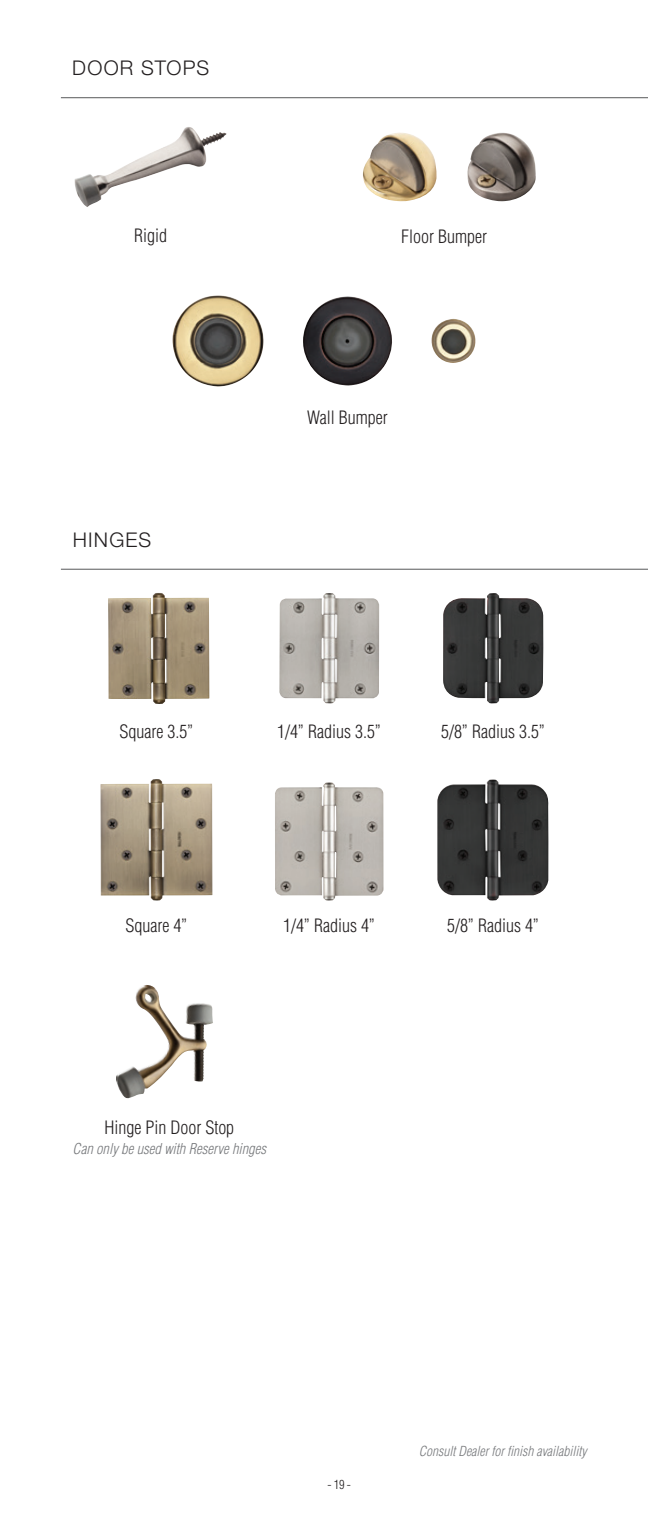
<style>
.page{position:relative;width:648px;height:1519px;background:#fff}
.page>*{position:absolute;margin:0;border:0;box-sizing:border-box;transform-origin:0 0}
.t1{font:300 20.25px "Helvetica Neue LT Std";letter-spacing:.06em;color:#231f20}
.t2{font:300 condensed 18px "Helvetica";color:#231f20}
.t3{font:italic 300 condensed 14.62px "Helvetica";color:#76787b}
.t4{font:italic 300 condensed 13.5px "Helvetica";color:#76787b}
.t5{font:300 condensed 12.38px "Helvetica";color:#231f20}
</style>
<div class="page">
<hr style="left:61px;top:569px;width:587px;height:1px;background:#57585a">
<hr style="left:61px;top:97px;width:587px;height:1px;background:#57585a">
<img style="left:363px;top:133px;width:74px;height:68px">
<img style="left:467px;top:133px;width:69px;height:68px">
<img style="left:75px;top:127px;width:152px;height:80px">
<img style="left:172px;top:295px;width:92px;height:91px">
<img style="left:303px;top:296px;width:89px;height:89px">
<img style="left:431px;top:319px;width:45px;height:44px">
<img style="left:116px;top:985px;width:97px;height:114px">
<img style="left:443px;top:593px;width:100px;height:110px">
<img style="left:437px;top:779px;width:112px;height:121px">
<img style="left:275px;top:782px;width:109px;height:118px">
<img style="left:279px;top:593px;width:100px;height:110px">
<img style="left:108px;top:593px;width:101px;height:111px">
<img style="left:100px;top:779px;width:113px;height:121px">
<p class="t1" style="left:72px;top:56px;width:139px">DOOR STOPS</p>
<p class="t2" style="left:134px;top:224px;width:34px">Rigid</p>
<p class="t2" style="left:401px;top:225px;width:87px">Floor Bumper</p>
<p class="t1" style="left:73px;top:527px;width:80px">HINGES</p>
<p class="t2" style="left:119px;top:721px;width:75px">Square 3.5”</p>
<p class="t2" style="left:125px;top:914px;width:63px">Square 4”</p>
<p class="t2" style="left:307px;top:407px;width:82px">Wall Bumper</p>
<p class="t2" style="left:277px;top:721px;width:105px">1/4” Radius 3.5”</p>
<p class="t2" style="left:441px;top:721px;width:105px">5/8” Radius 3.5”</p>
<p class="t2" style="left:283px;top:914px;width:93px">1/4” Radius 4”</p>
<p class="t2" style="left:447px;top:914px;width:93px">5/8” Radius 4”</p>
<p class="t2" style="left:104px;top:1116px;width:131px">Hinge Pin Door Stop</p>
<p class="t3" style="left:73px;top:1140px;width:195px">Can only be used with Reserve hinges</p>
<p class="t5" style="left:327px;top:1476px;width:25px">- 19 -</p>
<p class="t4" style="left:419px;top:1443px;width:169px">Consult Dealer for finish availability</p>
</div>
